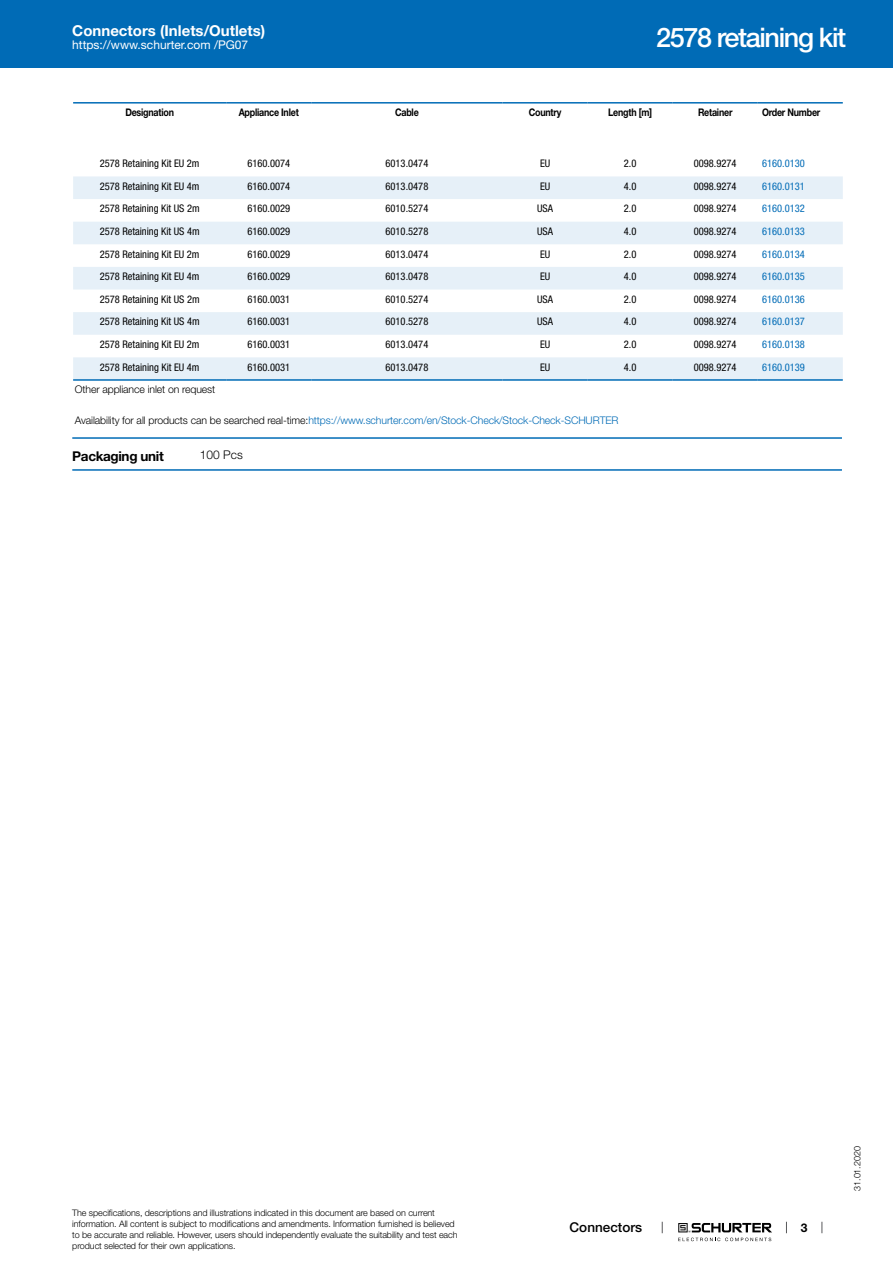
<style>
.page{position:relative;width:893px;height:1263px;background:#fff}
.page>*{position:absolute;margin:0;border:0;box-sizing:border-box;transform-origin:0 0}
.t1{font:500 27px "Helvetica Neue LT";letter-spacing:-.05em;color:#fff}
.t2{font:700 15px "Helvetica Neue LT";color:#fff}
.t3{font:700 13.5px "Helvetica Neue LT";letter-spacing:-.025em;color:#000}
.t4{font:500 13.5px "Helvetica Neue LT";color:#000}
.t5{font:12px "Helvetica Neue LT";color:#fff}
.t6{font:300 12px "Helvetica Neue LT";color:#000}
.t7{font:700 12px "Helvetica Neue LT";color:#000}
.t8{font:condensed 10.5px "Helvetica Neue LT";color:#000}
.t9{font:300 10.5px "Helvetica Neue LT";letter-spacing:-.01em;color:#006bb6}
.t10{font:condensed 10.5px "Helvetica Neue LT";color:#006bb6}
.t11{font:700 10.5px "Helvetica Neue LT";letter-spacing:-.025em;color:#000;scale:.85 1}
.t12{font:300 10.5px "Helvetica Neue LT";letter-spacing:-.01em;color:#000}
.t13{font:300 9px/10.8px "Helvetica Neue LT";letter-spacing:-.01em;color:#000}
.s1{color:#000}
</style>
<div class="page">
<svg style="left:678px;top:1223px;width:94px;height:18px"></svg>
<div style="left:0;top:0;width:893px;height:68px;background:#006bb6"></div>
<svg style="left:73px;top:176px;width:770px;height:203px;fill:#e6f0f8"></svg>
<hr style="left:73px;top:102px;width:153px;height:2px;background:#006bb6">
<hr style="left:226px;top:102px;width:85px;height:2px;background:#006bb6">
<hr style="left:311px;top:102px;width:192px;height:2px;background:#006bb6">
<hr style="left:503px;top:102px;width:85px;height:2px;background:#006bb6">
<hr style="left:588px;top:102px;width:85px;height:2px;background:#006bb6">
<hr style="left:673px;top:102px;width:85px;height:2px;background:#006bb6">
<hr style="left:758px;top:102px;width:85px;height:2px;background:#006bb6">
<hr style="left:73px;top:379px;width:153px;height:2px;background:#006bb6">
<hr style="left:226px;top:379px;width:85px;height:2px;background:#006bb6">
<hr style="left:311px;top:379px;width:192px;height:2px;background:#006bb6">
<hr style="left:503px;top:379px;width:85px;height:2px;background:#006bb6">
<hr style="left:588px;top:379px;width:85px;height:2px;background:#006bb6">
<hr style="left:673px;top:379px;width:85px;height:2px;background:#006bb6">
<hr style="left:758px;top:379px;width:85px;height:2px;background:#006bb6">
<hr style="left:72px;top:437px;width:770px;height:2px;background:#006bb6">
<hr style="left:72px;top:469px;width:770px;height:2px;background:#006bb6">
<h2 class="t2" style="left:72px;top:21px;width:195px">Connectors (Inlets/Outlets)</h2>
<p class="t5" style="left:72px;top:38px;width:178px">https://www.schurter.com /PG07</p>
<h1 class="t1" style="left:656px;top:21px;width:192px">2578 retaining kit</h1>
<p class="t11" style="left:125px;top:106px;width:59px">Designation</p>
<p class="t11" style="left:239px;top:106px;width:72px">Appliance Inlet</p>
<p class="t11" style="left:395px;top:106px;width:29px">Cable</p>
<p class="t11" style="left:529px;top:106px;width:40px">Country</p>
<p class="t11" style="left:608px;top:106px;width:53px">Length [m]</p>
<p class="t11" style="left:698px;top:106px;width:42px">Retainer</p>
<p class="t11" style="left:762px;top:106px;width:70px">Order Number</p>
<p class="t8" style="left:100px;top:157px;width:101px">2578 Retaining Kit EU 2m</p>
<p class="t8" style="left:247px;top:157px;width:44px">6160.0074</p>
<p class="t8" style="left:386px;top:157px;width:44px">6013.0474</p>
<p class="t8" style="left:540px;top:157px;width:12px">EU</p>
<p class="t8" style="left:624px;top:157px;width:14px">2.0</p>
<p class="t8" style="left:694px;top:157px;width:44px">0098.9274</p>
<p class="t10" style="left:762px;top:157px;width:44px">6160.0130</p>
<p class="t8" style="left:100px;top:180px;width:101px">2578 Retaining Kit EU 4m</p>
<p class="t8" style="left:247px;top:180px;width:44px">6160.0074</p>
<p class="t8" style="left:386px;top:180px;width:44px">6013.0478</p>
<p class="t8" style="left:540px;top:180px;width:12px">EU</p>
<p class="t8" style="left:624px;top:180px;width:14px">4.0</p>
<p class="t8" style="left:694px;top:180px;width:44px">0098.9274</p>
<p class="t10" style="left:762px;top:180px;width:44px">6160.0131</p>
<p class="t8" style="left:100px;top:203px;width:102px">2578 Retaining Kit US 2m</p>
<p class="t8" style="left:247px;top:203px;width:44px">6160.0029</p>
<p class="t8" style="left:386px;top:203px;width:44px">6010.5274</p>
<p class="t8" style="left:537px;top:203px;width:17px">USA</p>
<p class="t8" style="left:624px;top:203px;width:14px">2.0</p>
<p class="t8" style="left:694px;top:203px;width:44px">0098.9274</p>
<p class="t10" style="left:762px;top:203px;width:44px">6160.0132</p>
<p class="t8" style="left:100px;top:225px;width:102px">2578 Retaining Kit US 4m</p>
<p class="t8" style="left:247px;top:225px;width:44px">6160.0029</p>
<p class="t8" style="left:386px;top:225px;width:44px">6010.5278</p>
<p class="t8" style="left:537px;top:225px;width:17px">USA</p>
<p class="t8" style="left:624px;top:225px;width:14px">4.0</p>
<p class="t8" style="left:694px;top:225px;width:44px">0098.9274</p>
<p class="t10" style="left:762px;top:225px;width:44px">6160.0133</p>
<p class="t8" style="left:100px;top:248px;width:101px">2578 Retaining Kit EU 2m</p>
<p class="t8" style="left:247px;top:248px;width:44px">6160.0029</p>
<p class="t8" style="left:386px;top:248px;width:44px">6013.0474</p>
<p class="t8" style="left:540px;top:248px;width:12px">EU</p>
<p class="t8" style="left:624px;top:248px;width:14px">2.0</p>
<p class="t8" style="left:694px;top:248px;width:44px">0098.9274</p>
<p class="t10" style="left:762px;top:248px;width:44px">6160.0134</p>
<p class="t8" style="left:100px;top:270px;width:101px">2578 Retaining Kit EU 4m</p>
<p class="t8" style="left:247px;top:270px;width:44px">6160.0029</p>
<p class="t8" style="left:386px;top:270px;width:44px">6013.0478</p>
<p class="t8" style="left:540px;top:270px;width:12px">EU</p>
<p class="t8" style="left:624px;top:270px;width:14px">4.0</p>
<p class="t8" style="left:694px;top:270px;width:44px">0098.9274</p>
<p class="t10" style="left:762px;top:270px;width:44px">6160.0135</p>
<p class="t8" style="left:100px;top:293px;width:102px">2578 Retaining Kit US 2m</p>
<p class="t8" style="left:247px;top:293px;width:44px">6160.0031</p>
<p class="t8" style="left:386px;top:293px;width:44px">6010.5274</p>
<p class="t8" style="left:537px;top:293px;width:17px">USA</p>
<p class="t8" style="left:624px;top:293px;width:14px">2.0</p>
<p class="t8" style="left:694px;top:293px;width:44px">0098.9274</p>
<p class="t10" style="left:762px;top:293px;width:44px">6160.0136</p>
<p class="t8" style="left:100px;top:316px;width:102px">2578 Retaining Kit US 4m</p>
<p class="t8" style="left:247px;top:316px;width:44px">6160.0031</p>
<p class="t8" style="left:386px;top:316px;width:44px">6010.5278</p>
<p class="t8" style="left:537px;top:316px;width:17px">USA</p>
<p class="t8" style="left:624px;top:316px;width:14px">4.0</p>
<p class="t8" style="left:694px;top:316px;width:44px">0098.9274</p>
<p class="t10" style="left:762px;top:316px;width:44px">6160.0137</p>
<p class="t8" style="left:100px;top:338px;width:101px">2578 Retaining Kit EU 2m</p>
<p class="t8" style="left:247px;top:338px;width:44px">6160.0031</p>
<p class="t8" style="left:386px;top:338px;width:44px">6013.0474</p>
<p class="t8" style="left:540px;top:338px;width:12px">EU</p>
<p class="t8" style="left:624px;top:338px;width:14px">2.0</p>
<p class="t8" style="left:694px;top:338px;width:44px">0098.9274</p>
<p class="t10" style="left:762px;top:338px;width:44px">6160.0138</p>
<p class="t8" style="left:100px;top:361px;width:101px">2578 Retaining Kit EU 4m</p>
<p class="t8" style="left:247px;top:361px;width:44px">6160.0031</p>
<p class="t8" style="left:386px;top:361px;width:44px">6013.0478</p>
<p class="t8" style="left:540px;top:361px;width:12px">EU</p>
<p class="t8" style="left:624px;top:361px;width:14px">4.0</p>
<p class="t8" style="left:694px;top:361px;width:44px">0098.9274</p>
<p class="t10" style="left:762px;top:361px;width:44px">6160.0139</p>
<p class="t12" style="left:75px;top:383px;width:142px">Other appliance inlet on request</p>
<p class="t9" style="left:75px;top:413px;width:545px"><span class="s1">Availability for all products can be searched real-time:</span>https://www.schurter.com/en/Stock-Check/Stock-Check-SCHURTER</p>
<p class="t3" style="left:72px;top:447px;width:93px">Packaging unit</p>
<p class="t6" style="left:200px;top:448px;width:44px">100 Pcs</p>
<p class="t13" style="left:72px;top:1207px;width:387px">The specifications, descriptions and illustrations indicated in this document are based on current information. All content is subject to modifications and amendments. Information furnished is believed to be accurate and reliable. However, users should independently evaluate the suitability and test each product selected for their own applications.</p>
<p class="t4" style="left:570px;top:1219px;width:74px">Connectors</p>
<p class="t7" style="left:801px;top:1220px;width:8px">3</p>
<p class="t13" style="left:852px;top:1191px;width:46px;rotate:-90deg">31.01.2020</p>
</div>
